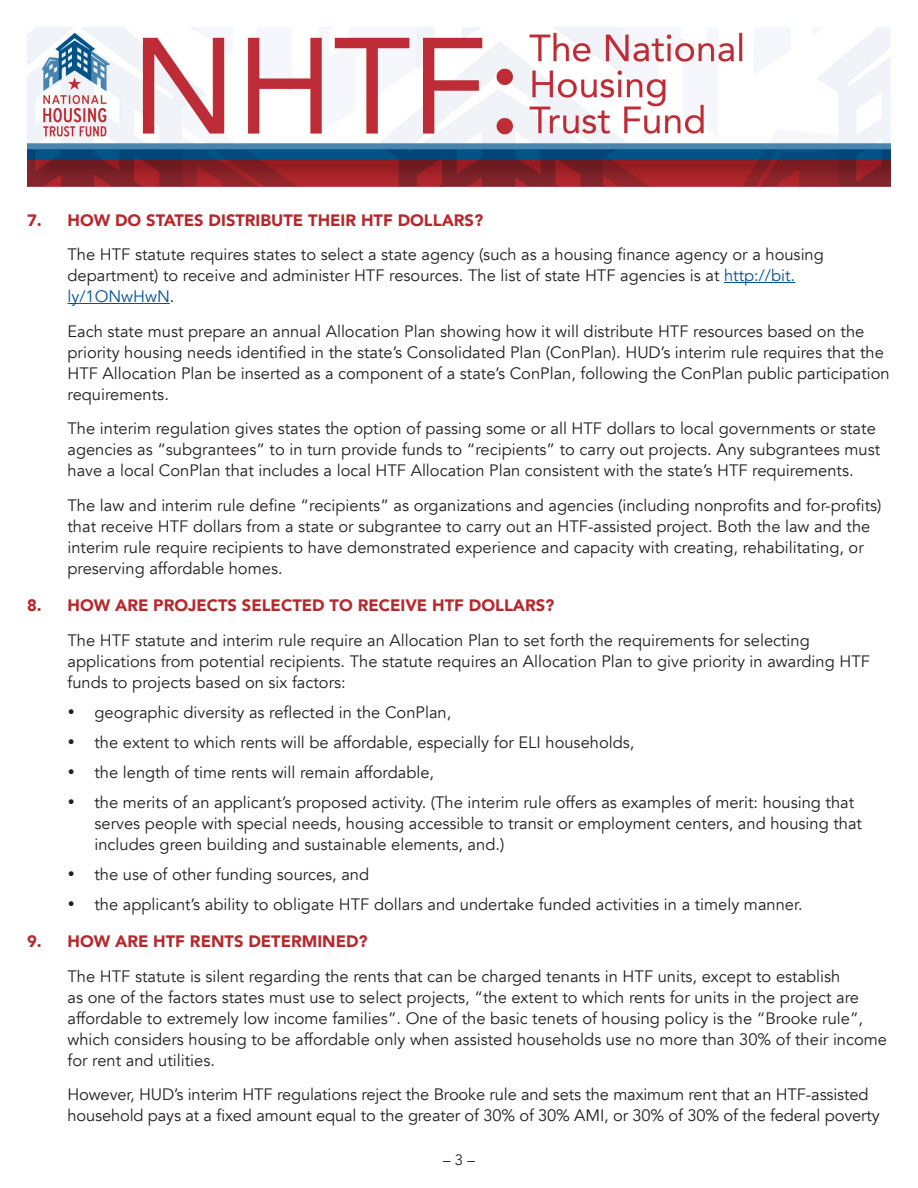
<style>
.page{position:relative;width:918px;height:1188px;background:#fff}
.page>*{position:absolute;margin:0;border:0;box-sizing:border-box;transform-origin:0 0}
.Body_Text_Indent{font:16.5px/21px "Avenir";color:#231f20}
.t1{font:900 16.5px "Avenir";color:#b6282d}
.t2{font:15px "Avenir";color:#231f20}
.s1{color:#005294}
</style>
<div class="page">
<img style="left:27px;top:27px;width:864px;height:160px">
<hr style="left:724px;top:282px;width:71px;height:1px;background:#005294">
<hr style="left:68px;top:303px;width:102px;height:1px;background:#005294">
<p class="t1" style="left:27px;top:206px;width:458px">7. HOW DO STATES DISTRIBUTE THEIR HTF DOLLARS?</p>
<p class="Body_Text_Indent" style="left:68px;top:244px;width:758px">The HTF statute requires states to select a state agency (such as a housing finance agency or a housing department) to receive and administer HTF resources. The list of state HTF agencies is at <span class="s1">http://bit. ly/1ONwHwN</span>.</p>
<p class="Body_Text_Indent" style="left:68px;top:321px;width:824px">Each state must prepare an annual Allocation Plan showing how it will distribute HTF resources based on the priority housing needs identified in the state’s Consolidated Plan (ConPlan). HUD’s interim rule requires that the HTF Allocation Plan be inserted as a component of a state’s ConPlan, following the ConPlan public participation requirements.</p>
<p class="Body_Text_Indent" style="left:68px;top:418px;width:814px">The interim regulation gives states the option of passing some or all HTF dollars to local governments or state agencies as “subgrantees” to in turn provide funds to “recipients” to carry out projects. Any subgrantees must have a local ConPlan that includes a local HTF Allocation Plan consistent with the state’s HTF requirements.</p>
<p class="Body_Text_Indent" style="left:68px;top:495px;width:816px">The law and interim rule define “recipients” as organizations and agencies (including nonprofits and for-profits) that receive HTF dollars from a state or subgrantee to carry out an HTF-assisted project. Both the law and the interim rule require recipients to have demonstrated experience and capacity with creating, rehabilitating, or preserving affordable homes.</p>
<p class="t1" style="left:27px;top:591px;width:529px">8. HOW ARE PROJECTS SELECTED TO RECEIVE HTF DOLLARS?</p>
<p class="Body_Text_Indent" style="left:68px;top:630px;width:804px">The HTF statute and interim rule require an Allocation Plan to set forth the requirements for selecting applications from potential recipients. The statute requires an Allocation Plan to give priority in awarding HTF funds to projects based on six factors:</p>
<p class="Body_Text_Indent" style="left:68px;top:702px;width:385px">• geographic diversity as reflected in the ConPlan,</p>
<p class="Body_Text_Indent" style="left:68px;top:732px;width:568px">• the extent to which rents will be affordable, especially for ELI households,</p>
<p class="Body_Text_Indent" style="left:68px;top:762px;width:368px">• the length of time rents will remain affordable,</p>
<p class="Body_Text_Indent" style="left:94px;top:792px;width:769px;text-indent:-27px">• the merits of an applicant’s proposed activity. (The interim rule offers as examples of merit: housing that serves people with special needs, housing accessible to transit or employment centers, and housing that includes green building and sustainable elements, and.)</p>
<p class="Body_Text_Indent" style="left:68px;top:864px;width:303px">• the use of other funding sources, and</p>
<p class="Body_Text_Indent" style="left:68px;top:894px;width:737px">• the applicant’s ability to obligate HTF dollars and undertake funded activities in a timely manner.</p>
<p class="t1" style="left:27px;top:927px;width:342px">9. HOW ARE HTF RENTS DETERMINED?</p>
<p class="Body_Text_Indent" style="left:68px;top:966px;width:821px">The HTF statute is silent regarding the rents that can be charged tenants in HTF units, except to establish<br>as one of the factors states must use to select projects, “the extent to which rents for units in the project are affordable to extremely low income families”. One of the basic tenets of housing policy is the “Brooke rule”, which considers housing to be affordable only when assisted households use no more than 30% of their income for rent and utilities.</p>
<p class="Body_Text_Indent" style="left:68px;top:1084px;width:814px">However, HUD’s interim HTF regulations reject the Brooke rule and sets the maximum rent that an HTF-assisted household pays at a fixed amount equal to the greater of 30% of 30% AMI, or 30% of 30% of the federal poverty</p>
<p class="t2" style="left:443px;top:1151px;width:33px">– 3 –</p>
</div>
